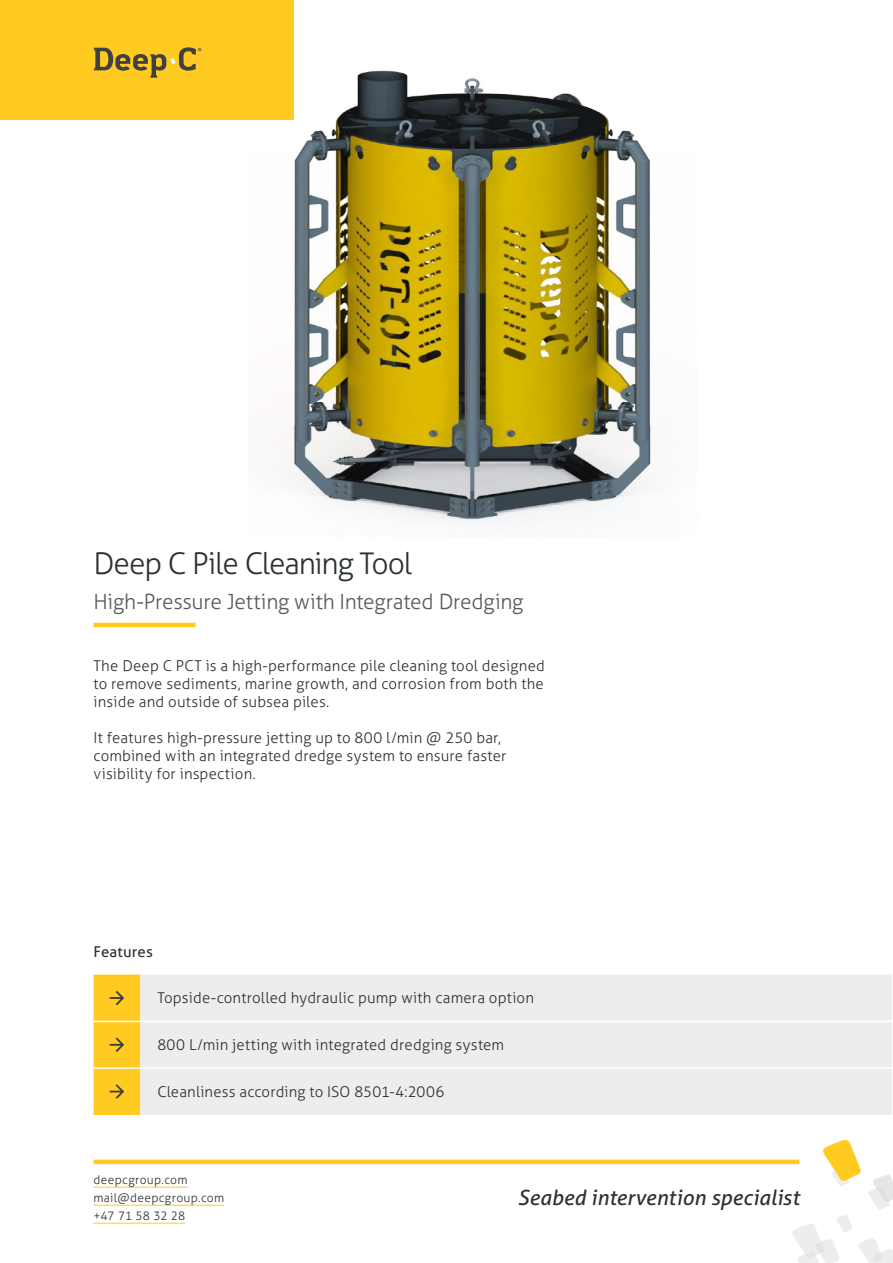
<style>
.page{position:relative;width:893px;height:1263px;background:#fff}
.page>*{position:absolute;margin:0;border:0;box-sizing:border-box;transform-origin:0 0}
.t1{font:300 30px "Aller";letter-spacing:-.04em;color:#2c3233}
.Subtitle{font:300 21px "Aller";letter-spacing:-.015em;color:#565b5c}
.t2{font:italic 21px "Aller";letter-spacing:.005em;color:#2c3233}
.Paragraph{font:300 15px/18px "Aller";letter-spacing:.01em;color:#2c3233;text-align:justify}
.Paragraph-2{font:15px "Aller";letter-spacing:.01em;color:#2c3233}
.t3{font:300 12px/18px "Aller";letter-spacing:.025em;color:#2c3233}
</style>
<div class="page">
<hr style="left:94px;top:623px;width:102px;height:4px;background:#ffcb21">
<div style="left:140px;top:975px;width:752px;height:140px;background:#ededed"></div>
<hr style="left:140px;top:1021px;width:752px;height:1px;background:#fff">
<hr style="left:140px;top:1067px;width:752px;height:2px;background:#fff">
<svg style="left:94px;top:975px;width:46px;height:140px;background:#f9c826"></svg>
<img style="left:289px;top:58px;width:364px;height:464px">
<div style="left:0;top:0;width:293px;height:120px;background:#ffcb21"></div>
<svg style="left:94px;top:47px;width:107px;height:31px"></svg>
<hr style="left:94px;top:1187px;width:94px;height:1px;background:#ffcb21">
<hr style="left:94px;top:1205px;width:130px;height:1px;background:#ffcb21">
<hr style="left:94px;top:1223px;width:91px;height:1px;background:#ffcb21">
<hr style="left:94px;top:1160px;width:705px;height:4px;background:#ffcb21">
<svg style="left:823px;top:1140px;width:38px;height:46px"></svg>
<svg style="left:868px;top:1175px;width:25px;height:35px"></svg>
<svg style="left:792px;top:1215px;width:60px;height:48px"></svg>
<svg style="left:858px;top:1238px;width:35px;height:25px"></svg>
<p class="t1" style="left:94px;top:544px;width:320px">Deep C Pile Cleaning Tool</p>
<p class="Subtitle" style="left:94px;top:588px;width:431px">High-Pressure Jetting with Integrated Dredging</p>
<p class="Paragraph" style="left:94px;top:656px;width:453px">The Deep C PCT is a high-performance pile cleaning tool designed to remove sediments, marine growth, and corrosion from both the inside and outside of subsea piles.</p>
<p class="Paragraph" style="left:94px;top:728px;width:409px">It features high-pressure jetting up to 800 l/min @ 250 bar,</p>
<p class="Paragraph" style="left:94px;top:746px;width:414px">combined with an integrated dredge system to ensure faster</p>
<p class="Paragraph" style="left:94px;top:764px;width:164px">visibility for inspection.</p>
<p class="Paragraph-2" style="left:94px;top:942px;width:61px">Features</p>
<p class="Paragraph" style="left:157px;top:988px;width:378px">Topside-controlled hydraulic pump with camera option</p>
<p class="Paragraph" style="left:157px;top:1036px;width:348px">800 L/min jetting with integrated dredging system</p>
<p class="Paragraph" style="left:157px;top:1083px;width:289px">Cleanliness according to ISO 8501-4:2006</p>
<p class="t3" style="left:94px;top:1171px;width:132px">deepcgroup.com mail@deepcgroup.com +47 71 58 32 28</p>
<h2 class="t2" style="left:518px;top:1185px;width:283px">Seabed intervention specialist</h2>
</div>
